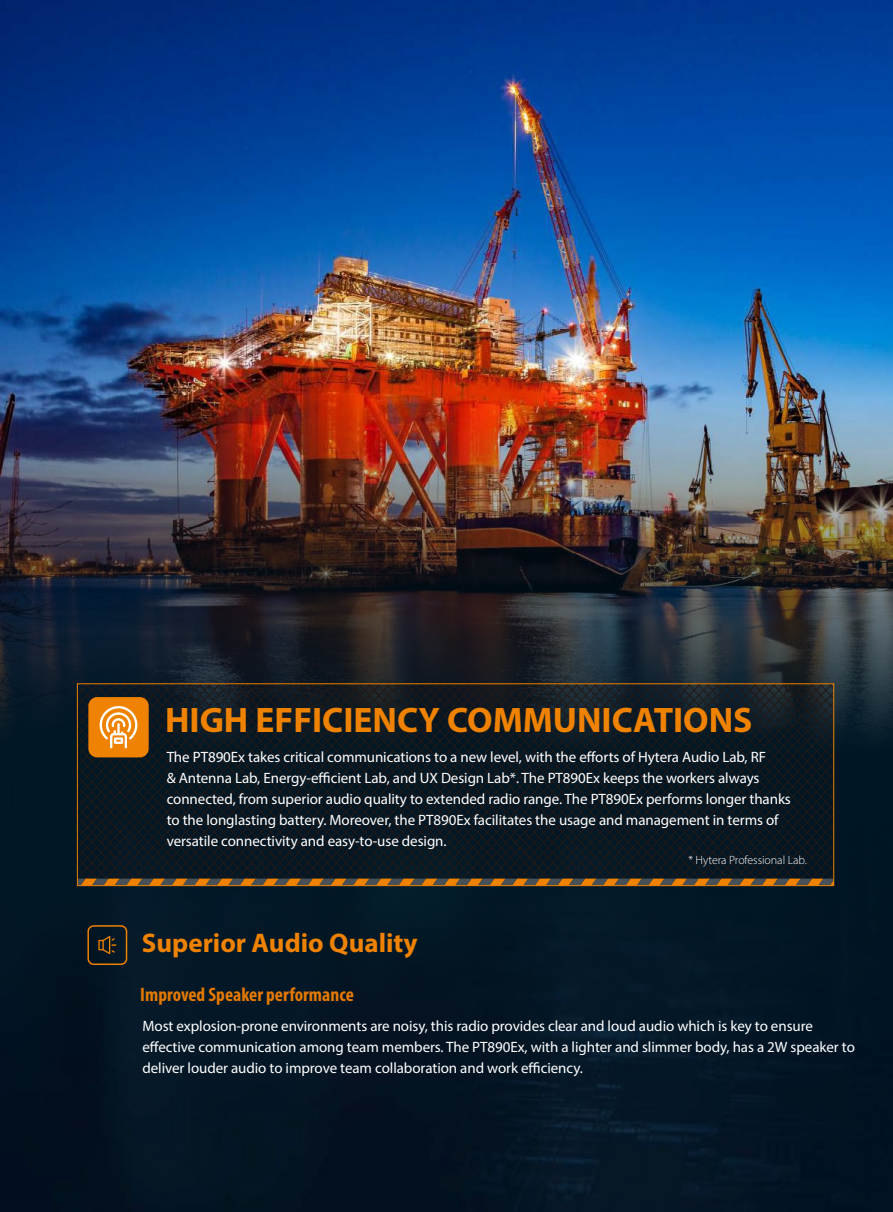
<style>
.page{position:relative;width:893px;height:1212px;background:#fff}
.page>*{position:absolute;margin:0;border:0;box-sizing:border-box;transform-origin:0 0}
.t1{font:700 35.55px "Myriad Pro";color:#ef8200}
.t2{font:700 27px "Myriad Pro";color:#ef8200}
.t3{font:700 condensed 19.5px "Myriad Pro";color:#e37903}
.t4{font:15px/21px "Myriad Pro";letter-spacing:-.005em;color:#fff}
.t5{font:300 12px "Myriad Pro";letter-spacing:-.005em;color:#fff}
</style>
<div class="page">
<img style="left:0;top:0;width:893px;height:400px">
<img style="left:0;top:400px;width:893px;height:351px">
<div style="left:0;top:751px;width:893px;height:449px;background:#001725"></div>
<svg style="left:77px;top:684px;width:757px;height:202px"></svg>
<div style="left:87px;top:925px;width:40px;height:40px;border:2px solid #ef8200;border-radius:6px"></div>
<svg style="left:98px;top:936px;width:19px;height:18px"></svg>
<h1 class="t1" style="left:165px;top:697px;width:589px">HIGH EFFICIENCY COMMUNICATIONS</h1>
<p class="t4" style="left:167px;top:746px;width:626px">The PT890Ex takes critical communications to a new level, with the efforts of Hytera Audio Lab, RF<br>&amp; Antenna Lab, Energy-efficient Lab, and UX Design Lab*. The PT890Ex keeps the workers always connected, from superior audio quality to extended radio range. The PT890Ex performs longer thanks to the longlasting battery. Moreover, the PT890Ex facilitates the usage and management in terms of versatile connectivity and easy-to-use design.</p>
<h2 class="t2" style="left:142px;top:925px;width:277px">Superior Audio Quality</h2>
<h3 class="t3" style="left:140px;top:982px;width:215px">Improved Speaker performance</h3>
<p class="t5" style="left:688px;top:852px;width:120px">* Hytera Professional Lab.</p>
<p class="t4" style="left:142px;top:1015px;width:714px">Most explosion-prone environments are noisy, this radio provides clear and loud audio which is key to ensure effective communication among team members. The PT890Ex, with a lighter and slimmer body, has a 2W speaker to deliver louder audio to improve team collaboration and work efficiency.</p>
</div>
